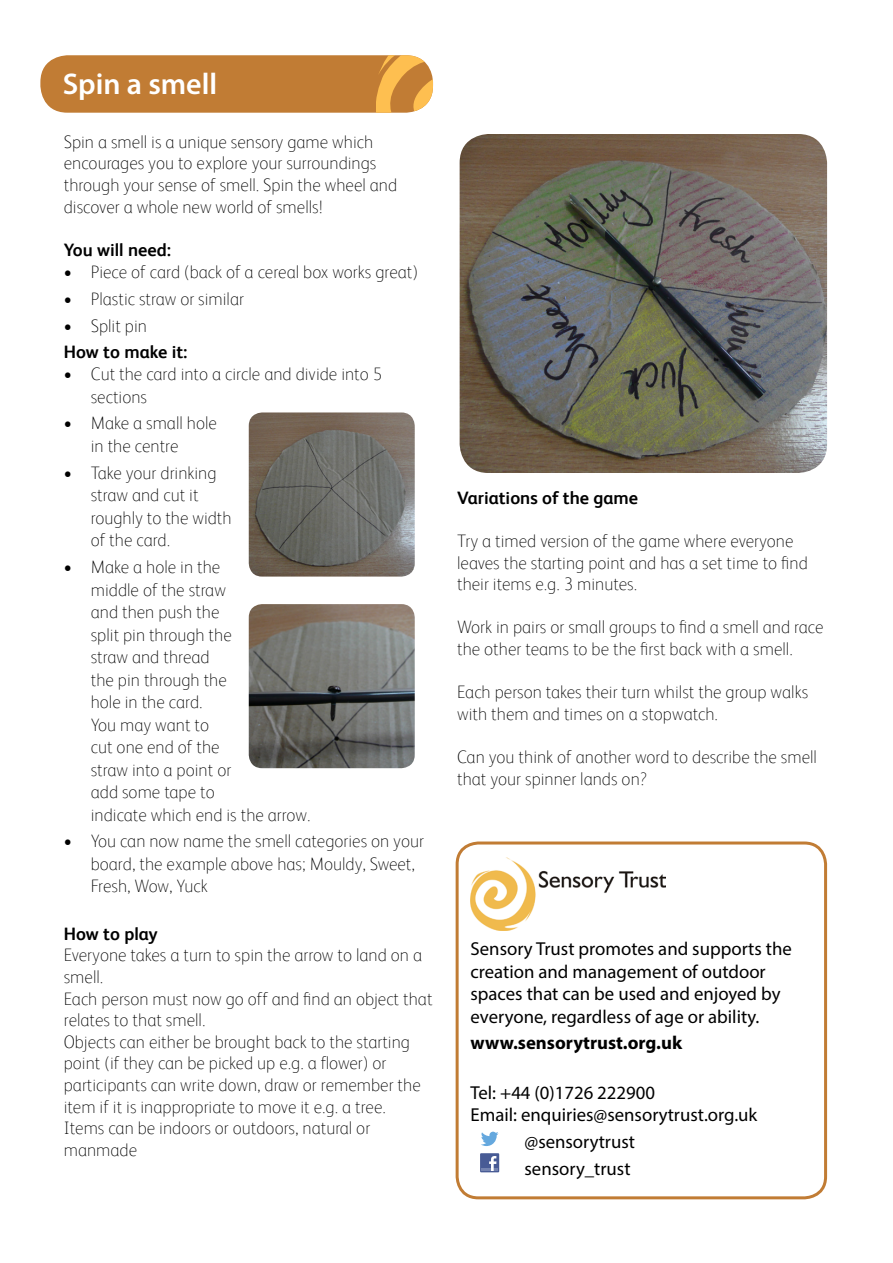
<style>
.page{position:relative;width:893px;height:1263px;background:#fff}
.page>*{position:absolute;margin:0;border:0;box-sizing:border-box;transform-origin:0 0}
.t1{font:600 30px "Myriad Pro";color:#fff}
.t2{font:18.75px/22.5px "Myriad Pro";color:#000}
.t3{font:700 18.75px "Myriad Pro";color:#000}
.t4{font:100 18px/22.5px "FS Albert";color:#000}
.t5{font:700 18px "FS Albert";color:#000}
</style>
<div class="page">
<div style="left:40px;top:55px;width:393px;height:58px;background:#c17c34;border-radius:27px"></div>
<svg style="left:376px;top:55px;width:57px;height:58px"></svg>
<img style="left:460px;top:134px;width:367px;height:339px">
<img style="left:249px;top:412px;width:166px;height:165px">
<img style="left:249px;top:604px;width:166px;height:164px">
<div style="left:456px;top:841px;width:371px;height:358px;border:3px solid #c17c34;border-radius:21px"></div>
<img style="left:470px;top:857px;width:195px;height:74px">
<svg style="left:481px;top:1132px;width:17px;height:14px"></svg>
<div style="left:480px;top:1153px;width:19px;height:19px;background:#485b95"></div>
<hr style="left:481px;top:1168px;width:17px;height:3px;background:#7483b0">
<svg style="left:489px;top:1156px;width:7px;height:15px"></svg>
<h1 class="t1" style="left:63px;top:65px;width:156px">Spin a smell</h1>
<p class="t4" style="left:64px;top:131px;width:335px;line-height:21.6px">Spin a smell is a unique sensory game which encourages you to explore your surroundings through your sense of smell. Spin the wheel and discover a whole new world of smells!</p>
<p class="t5" style="left:64px;top:239px;width:109px">You will need:</p>
<p class="t4" style="left:64px;top:261px;width:356px">• Piece of card (back of a cereal box works great)</p>
<p class="t4" style="left:64px;top:288px;width:182px">• Plastic straw or similar</p>
<p class="t4" style="left:64px;top:314px;width:85px">• Split pin</p>
<p class="t5" style="left:64px;top:341px;width:125px">How to make it:</p>
<p class="t4" style="left:91px;top:363px;width:293px;text-indent:-27px">• Cut the card into a circle and divide into 5 sections</p>
<p class="t4" style="left:91px;top:412px;width:128px;text-indent:-27px">• Make a small hole in the centre</p>
<p class="t4" style="left:91px;top:461px;width:142px;text-indent:-27px">• Take your drinking straw and cut it roughly to the width of the card.</p>
<p class="t4" style="left:91px;top:555px;width:221px;text-indent:-27px">• Make a hole in the<br>middle of the straw<br>and then push the<br>split pin through the<br>straw and thread<br>the pin through the<br>hole in the card.<br>You may want to<br>cut one end of the<br>straw into a point or<br>add some tape to<br>indicate which end is the arrow.</p>
<p class="t4" style="left:91px;top:830px;width:335px;text-indent:-27px">• You can now name the smell categories on your board, the example above has; Mouldy, Sweet,<br>Fresh, Wow, Yuck</p>
<p class="t5" style="left:64px;top:923px;width:96px">How to play</p>
<p class="t4" style="left:64px;top:944px;width:370px;line-height:21.6px">Everyone takes a turn to spin the arrow to land on a smell.<br>Each person must now go off and find an object that relates to that smell.<br>Objects can either be brought back to the starting point (if they can be picked up e.g. a flower) or participants can write down, draw or remember the item if it is inappropriate to move it e.g. a tree.<br>Items can be indoors or outdoors, natural or manmade</p>
<p class="t5" style="left:457px;top:487px;width:182px">Variations of the game</p>
<p class="t4" style="left:457px;top:530px;width:352px;line-height:21.6px">Try a timed version of the game where everyone leaves the starting point and has a set time to find their items e.g. 3 minutes.</p>
<p class="t4" style="left:457px;top:616px;width:368px;line-height:21.6px">Work in pairs or small groups to find a smell and race the other teams to be the first back with a smell.</p>
<p class="t4" style="left:457px;top:681px;width:353px;line-height:21.6px">Each person takes their turn whilst the group walks with them and times on a stopwatch.</p>
<p class="t4" style="left:457px;top:746px;width:361px;line-height:21.6px">Can you think of another word to describe the smell that your spinner lands on?</p>
<p class="t2" style="left:470px;top:937px;width:323px">Sensory Trust promotes and supports the creation and management of outdoor spaces that can be used and enjoyed by everyone, regardless of age or ability.</p>
<p class="t3" style="left:470px;top:1031px;width:213px">www.sensorytrust.org.uk</p>
<p class="t2" style="left:470px;top:1081px;width:288px">Tel: +44 (0)1726 222900<br>Email: enquiries@sensorytrust.org.uk</p>
<p class="t2" style="left:524px;top:1128px;width:112px;line-height:26.7px">@sensorytrust sensory_trust</p>
</div>
